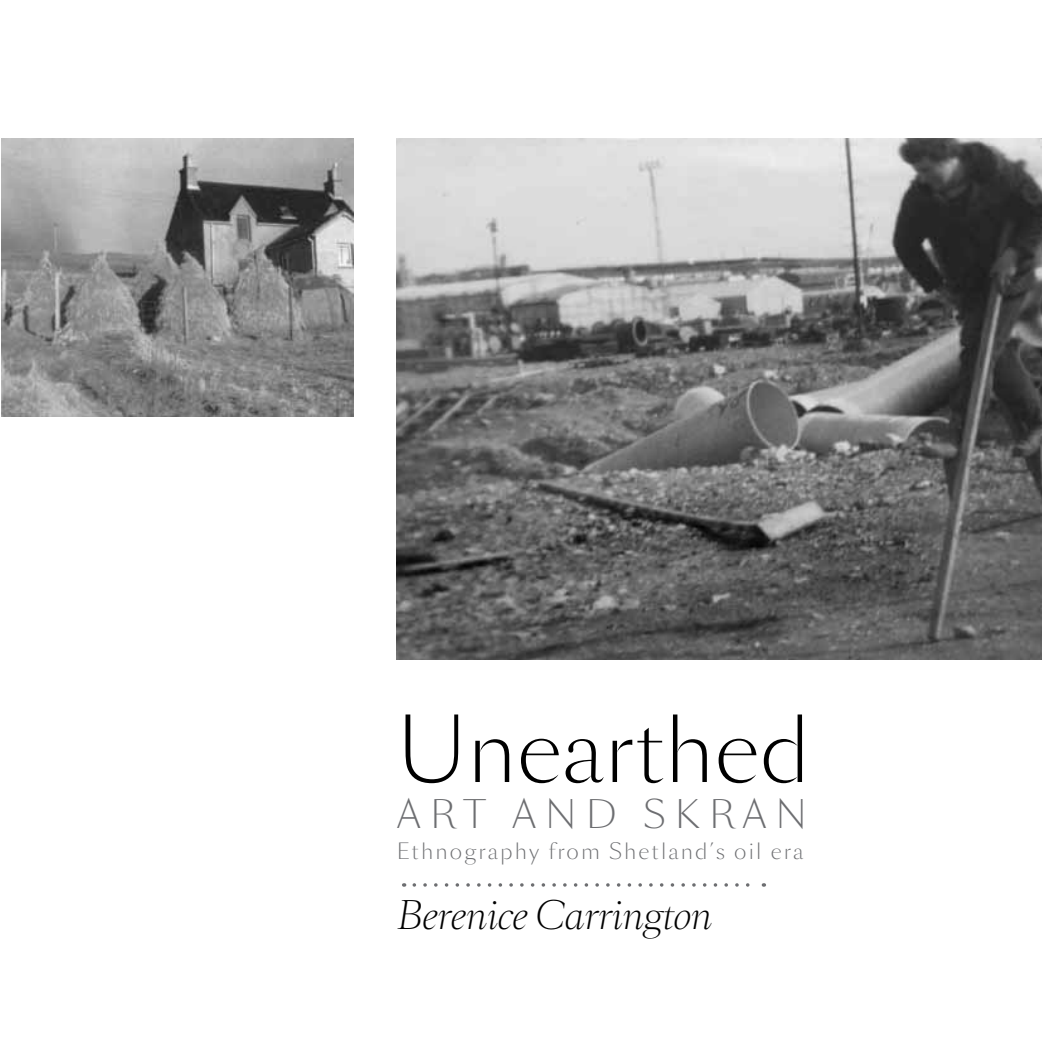
<style>
.page{position:relative;width:1042px;height:1042px;background:#fff}
.page>*{position:absolute;margin:0;border:0;box-sizing:border-box;transform-origin:0 0}
.t1{font:300 85.75px "Sang Bleu BP Sans";color:#000}
.t2{font:italic 300 36.75px "Sang Bleu BP";color:#000}
.t3{font:300 36.75px "Sang Bleu BP Sans";letter-spacing:.245em;color:#6d6e71}
.t4{font:300 21px "Sang Bleu BP Sans";letter-spacing:.1em;color:#6d6e71}
</style>
<div class="page">
<img style="left:397px;top:139px;width:645px;height:521px">
<svg style="left:414px;top:883px;width:350px;height:3px"></svg>
<img style="left:1px;top:139px;width:352px;height:278px">
<h1 class="t1" style="left:397px;top:689px;width:415px">Unearthed</h1>
<h2 class="t3" style="left:397px;top:788px;width:412px">ART AND SKRAN</h2>
<p class="t4" style="left:397px;top:836px;width:408px">Ethnography from Shetland’s oil era</p>
<h2 class="t2" style="left:397px;top:889px;width:317px">Berenice Carrington</h2>
</div>
